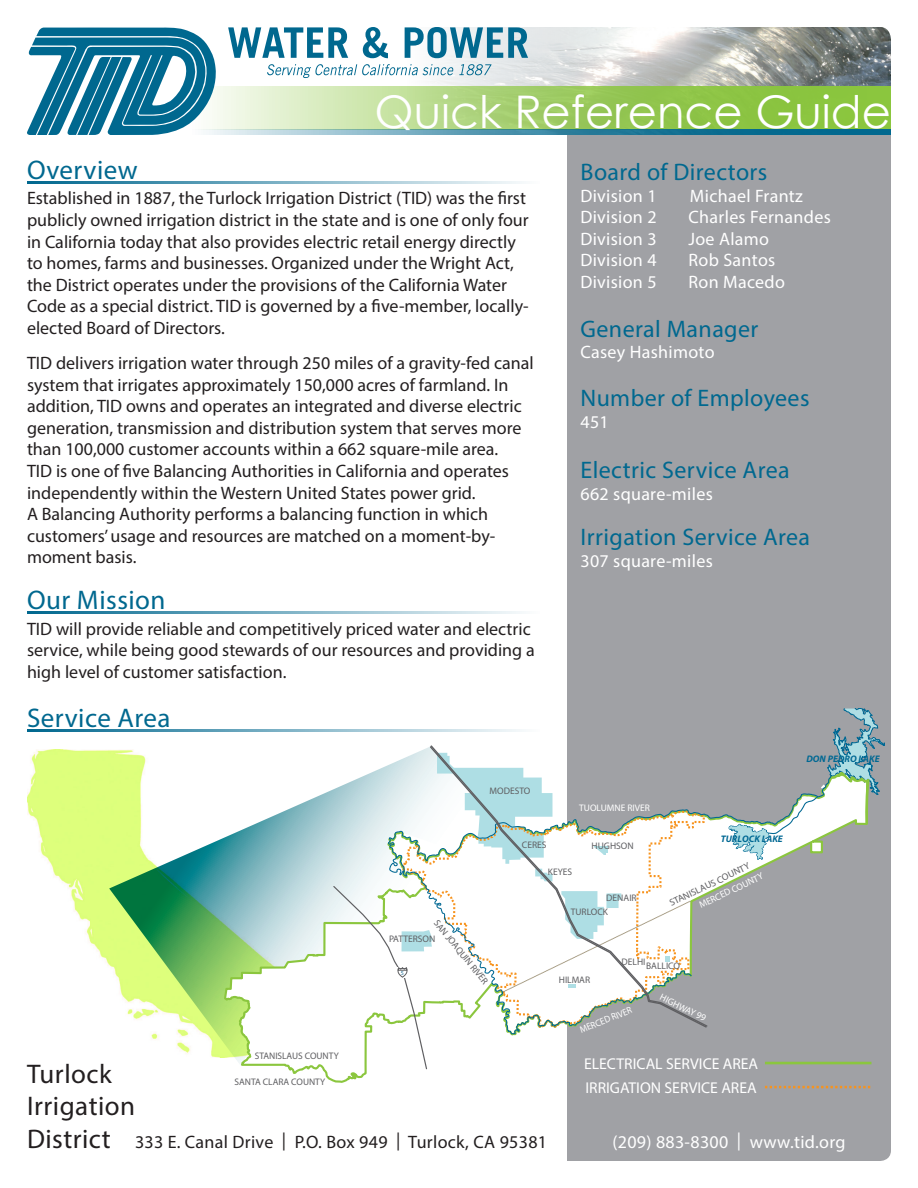
<style>
.page{position:relative;width:918px;height:1188px;background:#fff}
.page>*{position:absolute;margin:0;border:0;box-sizing:border-box;transform-origin:0 0}
.t1{font:45px "Century Gothic";color:#fff}
.t2{font:27px "Myriad Pro";letter-spacing:.015em;color:#00688f}
.t3{font:27px "Myriad Pro";letter-spacing:.015em;color:#231f20}
.t4{font:24px "Myriad Pro";letter-spacing:.015em;color:#00688f}
.t5{font:18px/21.6px "Myriad Pro";color:#231f20}
.t6{font:18px "Myriad Pro";letter-spacing:.015em;color:#fff}
.t7{font:15.75px/23.2px "Myriad Pro";color:#fff}
.t8{font:italic 700 9.6px "Myriad Pro";color:#006893}
.t9{font:9.45px "Myriad Pro";color:#5f5f62}
.t10{font:9.45px "Myriad Pro";color:#fff}
.t11{font:9.45px "Myriad";color:#5f5f62}
.t12{font:9.45px "Myriad Pro";color:#fff;scale:.94 1}
.t13{font:6px "Myriad";color:#196993}
.s1{font-size:27px}
</style>
<div class="page">
<div style="left:567px;top:135px;width:324px;height:1026px;background:#a0a1a5"></div>
<img style="left:432px;top:27px;width:459px;height:59px">
<svg style="left:216px;top:86px;width:675px;height:44px;background:#a8d277"></svg>
<svg style="left:216px;top:130px;width:675px;height:5px;background:#4c93ae"></svg>
<svg style="left:228px;top:27px;width:120px;height:31px"></svg>
<svg style="left:363px;top:27px;width:25px;height:31px"></svg>
<svg style="left:405px;top:27px;width:123px;height:31px"></svg>
<svg style="left:267px;top:64px;width:225px;height:14px"></svg>
<svg style="left:27px;top:27px;width:189px;height:108px"></svg>
<img style="left:28px;top:749px;width:81px;height:216px">
<svg style="left:109px;top:747px;width:320px;height:311px"></svg>
<svg style="left:223px;top:762px;width:646px;height:322px"></svg>
<svg style="left:401px;top:1033px;width:305px;height:128px"></svg>
<svg style="left:693px;top:787px;width:132px;height:246px;background:#a7a8ab"></svg>
<svg style="left:332px;top:753px;width:361px;height:317px"></svg>
<svg style="left:729px;top:708px;width:156px;height:153px"></svg>
<svg style="left:429px;top:744px;width:280px;height:284px"></svg>
<hr style="left:765px;top:1062px;width:106px;height:2px;background:#8bc63e">
<svg style="left:765px;top:1086px;width:106px;height:2px"></svg>
<hr style="left:27px;top:181px;width:513px;height:3px;background:#00688f">
<hr style="left:27px;top:729px;width:513px;height:3px;background:#00688f">
<hr style="left:27px;top:611px;width:513px;height:3px;background:#00688f">
<p class="t1" style="left:375px;top:80px;width:518px">Quick Reference Guide</p>
<p class="t2" style="left:27px;top:153px;width:112px">Overview</p>
<p class="t5" style="left:27px;top:187px;width:503px">Established in 1887, the Turlock Irrigation District (TID) was the first publicly owned irrigation district in the state and is one of only four in California today that also provides electric retail energy directly to homes, farms and businesses. Organized under the Wright Act, the District operates under the provisions of the California Water Code as a special district. TID is governed by a five-member, locally&shy;elected Board of Directors.</p>
<p class="t5" style="left:27px;top:352px;width:508px">TID delivers irrigation water through 250 miles of a gravity-fed canal system that irrigates approximately 150,000 acres of farmland. In addition, TID owns and operates an integrated and diverse electric generation, transmission and distribution system that serves more than 100,000 customer accounts within a 662 square-mile area.<br>TID is one of five Balancing Authorities in California and operates independently within the Western United States power grid.<br>A Balancing Authority performs a balancing function in which customers’ usage and resources are matched on a moment-by&shy;moment basis.</p>
<p class="t2" style="left:27px;top:583px;width:140px">Our Mission</p>
<p class="t5" style="left:27px;top:618px;width:509px">TID will provide reliable and competitively priced water and electric service, while being good stewards of our resources and providing a high level of customer satisfaction.</p>
<p class="t2" style="left:27px;top:701px;width:145px">Service Area</p>
<p class="t9" style="left:490px;top:785px;width:42px">MODESTO</p>
<p class="t9" style="left:522px;top:839px;width:26px">CERES</p>
<p class="t4" style="left:580px;top:157px;width:188px">Board of Directors</p>
<p class="t6" style="left:580px;top:184px;width:78px">Division 1</p>
<p class="t6" style="left:690px;top:184px;width:115px">Michael Frantz</p>
<p class="t6" style="left:580px;top:206px;width:78px">Division 2</p>
<p class="t6" style="left:688px;top:206px;width:144px">Charles Fernandes</p>
<p class="t6" style="left:580px;top:228px;width:78px">Division 3</p>
<p class="t6" style="left:688px;top:228px;width:82px">Joe Alamo</p>
<p class="t6" style="left:580px;top:249px;width:78px">Division 4</p>
<p class="t6" style="left:688px;top:249px;width:88px">Rob Santos</p>
<p class="t6" style="left:580px;top:271px;width:78px">Division 5</p>
<p class="t6" style="left:688px;top:271px;width:98px">Ron Macedo</p>
<p class="t4" style="left:580px;top:314px;width:179px">General Manager</p>
<p class="t6" style="left:580px;top:341px;width:136px">Casey Hashimoto</p>
<p class="t4" style="left:580px;top:383px;width:231px">Number of Employees</p>
<p class="t6" style="left:580px;top:410px;width:30px">451</p>
<p class="t4" style="left:580px;top:455px;width:211px">Electric Service Area</p>
<p class="t6" style="left:580px;top:482px;width:134px">662 square-miles</p>
<p class="t4" style="left:580px;top:523px;width:231px">Irrigation Service Area</p>
<p class="t6" style="left:580px;top:550px;width:134px">307 square-miles</p>
<p class="t10" style="left:579px;top:802px;width:72px">TUOLUMNE RIVER</p>
<p class="t11" style="left:592px;top:841px;width:44px">HUGHSON</p>
<p class="t8" style="left:806px;top:752px;width:75px">DON PEDRO LAKE</p>
<p class="t8" style="left:721px;top:832px;width:64px">TURLOCK LAKE</p>
<p class="t9" style="left:440px;top:917px;width:81px;rotate:51deg">SAN JOAQUIN RIVER</p>
<p class="t9" style="left:389px;top:933px;width:48px">PATTERSON</p>
<p class="t13" style="left:401px;top:970px;width:5px">5</p>
<p class="t9" style="left:548px;top:866px;width:26px">KEYES</p>
<p class="t11" style="left:606px;top:893px;width:32px">DENAIR</p>
<p class="t9" style="left:571px;top:906px;width:39px">TURLOCK</p>
<p class="t9" style="left:668px;top:898px;width:90px;rotate:-26deg">STANISLAUS COUNTY</p>
<p class="t10" style="left:697px;top:900px;width:71px;rotate:-25deg">MERCED COUNTY</p>
<p class="t9" style="left:559px;top:974px;width:33px">HILMAR</p>
<p class="t9" style="left:622px;top:956px;width:25px">DELHI</p>
<p class="t9" style="left:646px;top:960px;width:36px">BALLICO</p>
<p class="t12" style="left:578px;top:1025px;width:60px;rotate:-22deg">MERCED RIVER</p>
<p class="t10" style="left:663px;top:991px;width:52px;rotate:26deg">HIGHWAY 99</p>
<p class="t9" style="left:255px;top:1050px;width:86px">STANISLAUS COUNTY</p>
<p class="t9" style="left:235px;top:1076px;width:92px">SANTA CLARA COUNTY</p>
<p class="t7" style="left:584px;top:1052px;width:176px">ELECTRICAL SERVICE AREA<br>IRRIGATION SERVICE AREA</p>
<p class="t3" style="left:27px;top:1057px;width:86px">Turlock</p>
<p class="t3" style="left:27px;top:1089px;width:110px">Irrigation</p>
<p class="t5" style="left:27px;top:1130px;width:522px"><span class="s1">District</span> 333 E. Canal Drive | P.O. Box 949 | Turlock, CA 95381</p>
<p class="t6" style="left:612px;top:1130px;width:235px">(209) 883-8300 | www.tid.org</p>
</div>
